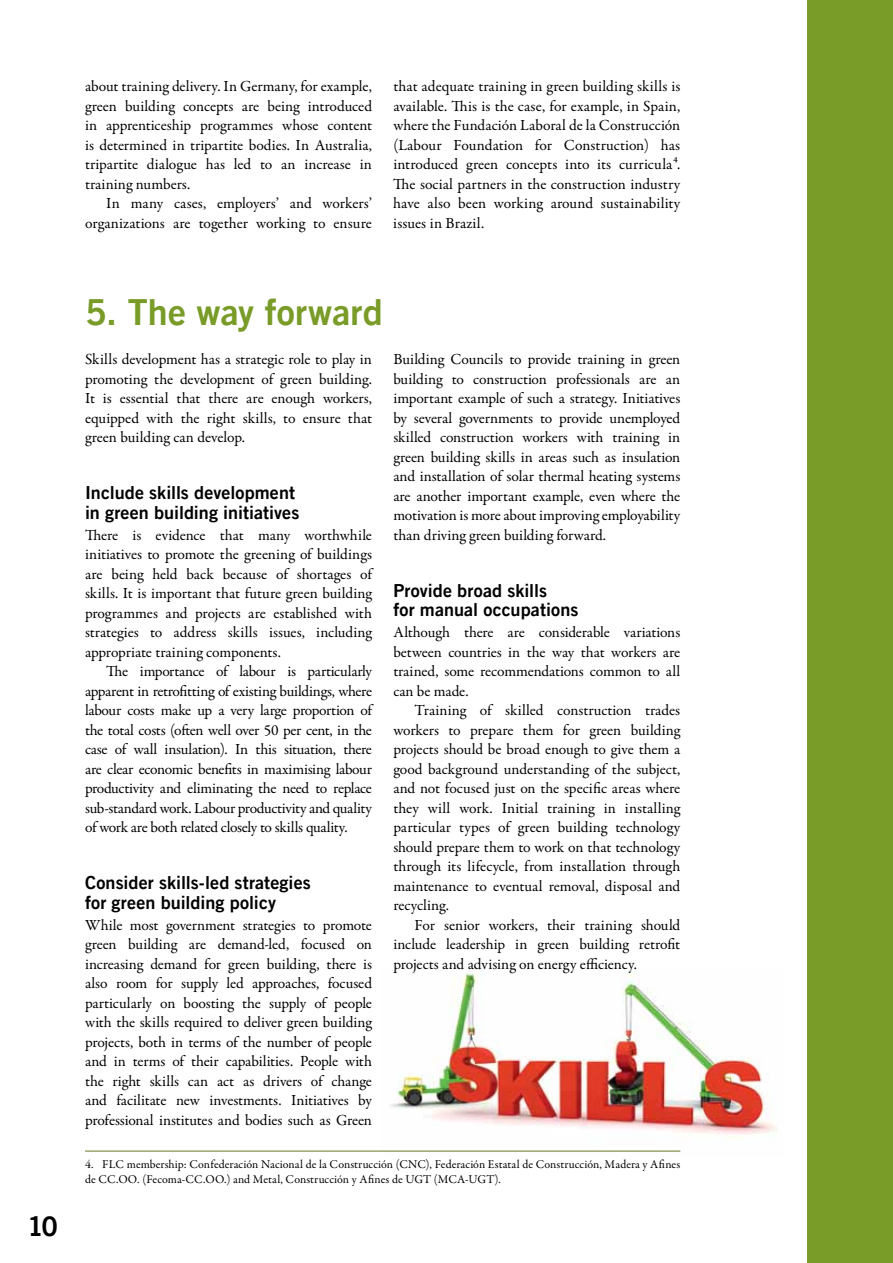
<style>
.page{position:relative;width:893px;height:1263px;background:#fff}
.page>*{position:absolute;margin:0;border:0;box-sizing:border-box;transform-origin:0 0}
.t1{font:36px "Trade Gothic LT Com Bd 2";letter-spacing:.005em;color:#799b28}
.t2{font:27px "Trade Gothic LT Com Bd 2";color:#000}
.t3{font:18px/19.5px "Trade Gothic LT Com Bd 2";letter-spacing:.005em;color:#000}
.t4{font:15.6px/19.5px "Garamond Premr Pro";letter-spacing:-.005em;color:#000;text-align:justify}
.t5{font:12px/15px "Garamond Premr Pro";letter-spacing:.005em;color:#000}
</style>
<div class="page">
<div style="left:808px;top:0;width:85px;height:1263px;background:#799b28"></div>
<img style="left:381px;top:970px;width:396px;height:182px">
<hr style="left:85px;top:1151px;width:595px;height:1px;background:#6b752a">
<h2 class="t2" style="left:27px;top:1210px;width:33px">10</h2>
<p class="t4" style="left:85px;top:77px;width:289px">about training delivery. In Germany, for example, green building concepts are being introduced in apprenticeship programmes whose content is determined in tripartite bodies. In Australia, tripartite dialogue has led to an increase in training numbers.</p>
<p class="t4" style="left:85px;top:194px;width:288px;text-align:right">In many cases, employers’ and workers’ organizations are together working to ensure</p>
<p class="t4" style="left:393px;top:77px;width:289px">that adequate training in green building skills is available. This is the case, for example, in Spain, where the Fundación Laboral de la Construcción (Labour Foundation for Construction) has introduced green concepts into its curricula4.<br>The social partners in the construction industry have also been working around sustainability issues in Brazil.</p>
<h1 class="t1" style="left:85px;top:290px;width:299px">5. The way forward</h1>
<p class="t4" style="left:85px;top:350px;width:289px">Skills development has a strategic role to play in promoting the development of green building.<br>It is essential that there are enough workers, equipped with the right skills, to ensure that green building can develop.</p>
<p class="t3" style="left:85px;top:483px;width:216px">Include skills development in green building initiatives</p>
<p class="t4" style="left:85px;top:525px;width:289px">There is evidence that many worthwhile initiatives to promote the greening of buildings are being held back because of shortages of skills. It is important that future green building programmes and projects are established with strategies to address skills issues, including appropriate training components.</p>
<p class="t4" style="left:85px;top:662px;width:289px;text-indent:21px">The importance of labour is particularly apparent in retrofitting of existing buildings, where labour costs make up a very large proportion of the total costs (often well over 50 per cent, in the case of wall insulation). In this situation, there are clear economic benefits in maximising labour productivity and eliminating the need to replace sub-standard work. Labour productivity and quality of work are both related closely to skills quality.</p>
<p class="t3" style="left:85px;top:873px;width:227px">Consider skills-led strategies for green building policy</p>
<p class="t4" style="left:85px;top:915px;width:289px">While most government strategies to promote green building are demand-led, focused on increasing demand for green building, there is also room for supply led approaches, focused particularly on boosting the supply of people with the skills required to deliver green building projects, both in terms of the number of people and in terms of their capabilities. People with the right skills can act as drivers of change and facilitate new investments. Initiatives by professional institutes and bodies such as Green</p>
<p class="t4" style="left:393px;top:350px;width:289px">Building Councils to provide training in green building to construction professionals are an important example of such a strategy. Initiatives by several governments to provide unemployed skilled construction workers with training in green building skills in areas such as insulation and installation of solar thermal heating systems are another important example, even where the motivation is more about improving employability than driving green building forward.</p>
<p class="t3" style="left:393px;top:580px;width:187px">Provide broad skills<br>for manual occupations</p>
<p class="t4" style="left:393px;top:623px;width:288px">Although there are considerable variations between countries in the way that workers are trained, some recommendations common to all can be made.</p>
<p class="t4" style="left:393px;top:701px;width:289px;text-indent:21px">Training of skilled construction trades workers to prepare them for green building projects should be broad enough to give them a good background understanding of the subject, and not focused just on the specific areas where they will work. Initial training in installing particular types of green building technology should prepare them to work on that technology through its lifecycle, from installation through maintenance to eventual removal, disposal and recycling.</p>
<p class="t4" style="left:393px;top:915px;width:288px;text-indent:21px">For senior workers, their training should include leadership in green building retrofit projects and advising on energy efficiency.</p>
<p class="t5" style="left:85px;top:1157px;width:597px">4. FLC membership: Confederación Nacional de la Construcción (CNC), Federación Estatal de Construcción, Madera y Afines de CC.OO. (Fecoma-CC.OO.) and Metal, Construcción y Afines de UGT (MCA-UGT).</p>
</div>
